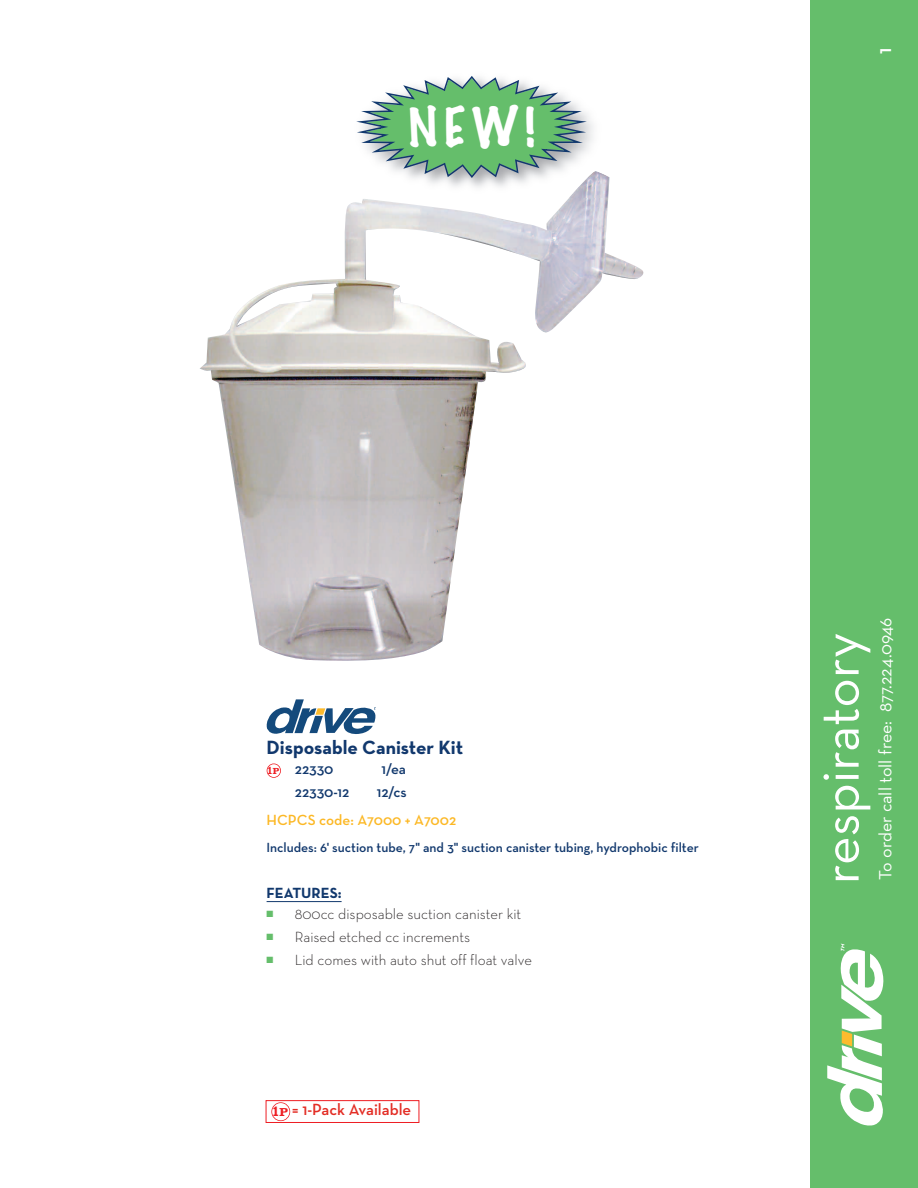
<style>
.page{position:relative;width:918px;height:1188px;background:#fff}
.page>*{position:absolute;margin:0;border:0;box-sizing:border-box;transform-origin:0 0}
.t1{font:55.5px "Neutra Text";color:#fff}
.t2{font:100 49.5px "Marker Felt";color:#fff}
.t3{font:600 21px "Neutra Text";color:#fff}
.t4{font:700 19.5px "Neutra Text";color:#11386d}
.t5{font:18px "Neutra Text";color:#fff}
.t6{font:600 16.5px "Neutra Text";color:#e32d25}
.t7{font:300 15px "Neutra Text";color:#231f20}
.t8{font:600 15px "Neutra Text";color:#11386d}
.t9{font:600 15px "Neutra Text";color:#fcb825}
.t10{font:700 15px "Neutra Text";color:#11386d}
.t11{font:600 13.5px "Neutra Text";color:#11386d}
.t12{font:700 11.85px "Clarendon";color:#ee1e24;scale:.77 1}
.s1{font-size:9.15px}
.s2{color:#65be6b}
.s3{font-family:"Clarendon";font-weight:700;font-size:15.6px;color:#ee1e24}
.s4{font-family:"Clarendon";font-weight:700;font-size:12px;color:#ee1e24}
</style>
<div class="page">
<img style="left:200px;top:175px;width:444px;height:486px">
<div style="left:811px;top:0;width:107px;height:1188px;background:#65be6b"></div>
<svg style="left:827px;top:944px;width:57px;height:182px"></svg>
<hr style="left:267px;top:901px;width:75px;height:1px;background:#11386d">
<img style="left:350px;top:114px;width:243px;height:84px">
<img style="left:569px;top:171px;width:37px;height:27px">
<svg style="left:356px;top:76px;width:231px;height:102px"></svg>
<div style="left:266px;top:1100px;width:153px;height:23px;border:1px solid #ee1e24"></div>
<div style="left:271px;top:1102px;width:19px;height:19px;border:2px solid #ee1e24;border-radius:50%"></div>
<div style="left:267px;top:764px;width:14px;height:14px;border:2px solid #ee1e24;border-radius:50%"></div>
<svg style="left:267px;top:699px;width:108px;height:35px"></svg>
<h2 class="t2" style="left:408px;top:103px;width:129px">NEW!</h2>
<h3 class="t3" style="left:872px;top:54px;width:8px;rotate:-90deg">1</h3>
<h3 class="t4" style="left:267px;top:736px;width:198px">Disposable Canister Kit</h3>
<p class="t8" style="left:295px;top:760px;width:40px">22330</p>
<p class="t8" style="left:382px;top:760px;width:26px">1/ea</p>
<p class="t8" style="left:295px;top:783px;width:56px">22330-12</p>
<p class="t8" style="left:377px;top:783px;width:31px">12/cs</p>
<p class="t9" style="left:267px;top:811px;width:191px">HCPCS code: A7000 + A7002</p>
<p class="t12" style="left:267px;top:766px;width:17px">1<span class="s1">P</span></p>
<p class="t11" style="left:266px;top:839px;width:434px">Includes: 6' suction tube, 7" and 3" suction canister tubing, hydrophobic filter</p>
<p class="t10" style="left:267px;top:884px;width:77px">FEATURES:</p>
<p class="t7" style="left:267px;top:905px;width:256px"><span class="s2">■</span> 800cc disposable suction canister kit</p>
<p class="t7" style="left:267px;top:928px;width:205px"><span class="s2">■</span> Raised etched cc increments</p>
<p class="t7" style="left:267px;top:951px;width:267px"><span class="s2">■</span> Lid comes with auto shut off float valve</p>
<p class="t6" style="left:272px;top:1100px;width:141px"><span class="s3">1</span><span class="s4">P</span> = 1-Pack Available</p>
<h1 class="t1" style="left:807px;top:884px;width:253px;rotate:-90deg">respiratory</h1>
<p class="t5" style="left:875px;top:880px;width:264px;rotate:-90deg">To order call toll free: 877.224.0946</p>
</div>
